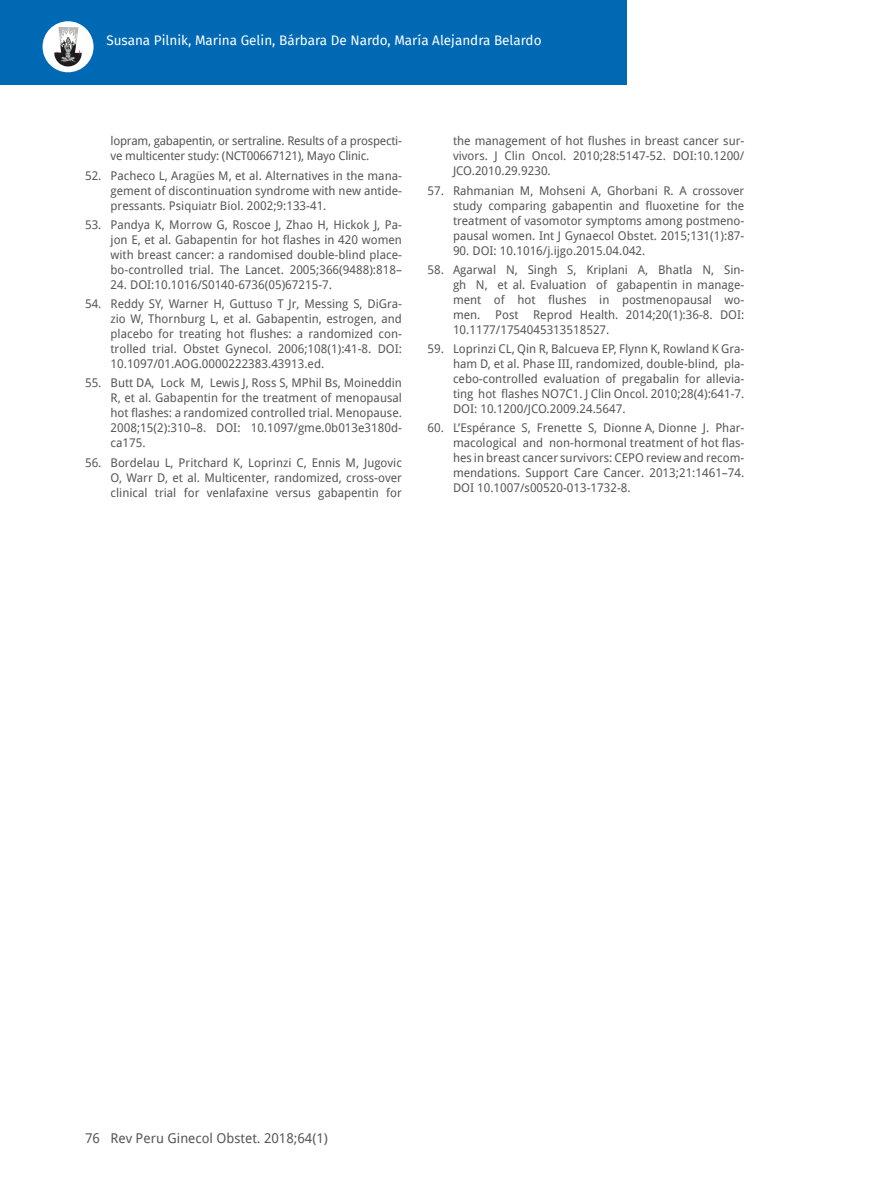
<style>
.page{position:relative;width:872px;height:1191px;background:#fff}
.page>*{position:absolute;margin:0;border:0;box-sizing:border-box;transform-origin:0 0}
.t1{font:13.5px "Fira Sans";color:#fff}
.t2{font:13.5px "Droid Sans";color:#575756}
.t3{font:12px/15px "Droid Sans";color:#575756;text-align:justify}
.t4{font:12px/15px "Droid Sans";letter-spacing:-.02em;color:#575756}
</style>
<div class="page">
<div style="left:0;top:0;width:626px;height:85px;background:#0069b4"></div>
<div style="left:43px;top:21px;width:51px;height:51px;background:#fff;border-radius:50%"></div>
<svg style="left:54px;top:27px;width:28px;height:40px"></svg>
<p class="t1" style="left:106px;top:30px;width:437px">Susana Pilnik, Marina Gelin, Bárbara De Nardo, María Alejandra Belardo</p>
<p class="t4" style="left:111px;top:133px;width:293px">lopram, gabapentin, or sertraline. Results of a prospecti&shy;ve multicenter study: (NCT00667121), Mayo Clinic.</p>
<p class="t3" style="left:111px;top:167px;width:293px;text-indent:-26px">52. Pacheco L, Aragües M, et al. Alternatives in the mana&shy;gement of discontinuation syndrome with new antide&shy;pressants. Psiquiatr Biol. 2002;9:133-41.</p>
<p class="t3" style="left:111px;top:217px;width:293px;text-indent:-26px">53. Pandya K, Morrow G, Roscoe J, Zhao H, Hickok J, Pa&shy;jon E, et al. Gabapentin for hot flashes in 420 women with breast cancer: a randomised double-blind place&shy;bo-controlled trial. The Lancet. 2005;366(9488):818–</p>
<p class="t3" style="left:111px;top:277px;width:223px">24. DOI:10.1016/S0140-6736(05)67215-7.</p>
<p class="t3" style="left:111px;top:296px;width:293px;text-indent:-26px">54. Reddy SY, Warner H, Guttuso T Jr, Messing S, DiGra&shy;zio W, Thornburg L, et al. Gabapentin, estrogen, and placebo for treating hot flushes: a randomized con&shy;trolled trial. Obstet Gynecol. 2006;108(1):41-8. DOI:<br>10.1097/01.AOG.0000222383.43913.ed.</p>
<p class="t3" style="left:111px;top:375px;width:293px;text-indent:-26px">55. Butt DA, Lock M, Lewis J, Ross S, MPhil Bs, Moineddin R, et al. Gabapentin for the treatment of menopausal hot flashes: a randomized controlled trial. Menopause.<br>2008;15(2):310–8. DOI: 10.1097/gme.0b013e3180d&shy;ca175.</p>
<p class="t3" style="left:111px;top:454px;width:293px;text-indent:-26px">56. Bordelau L, Pritchard K, Loprinzi C, Ennis M, Jugovic O, Warr D, et al. Multicenter, randomized, cross-over clinical trial for venlafaxine versus gabapentin for</p>
<p class="t3" style="left:453px;top:133px;width:293px">the management of hot flushes in breast cancer sur&shy;vivors. J Clin Oncol. 2010;28:5147-52. DOI:10.1200/ JCO.2010.29.9230.</p>
<p class="t3" style="left:453px;top:182px;width:293px;text-indent:-26px">57. Rahmanian M, Mohseni A, Ghorbani R. A crossover study comparing gabapentin and fluoxetine for the treatment of vasomotor symptoms among postmeno&shy;pausal women. Int J Gynaecol Obstet. 2015;131(1):87-</p>
<p class="t3" style="left:453px;top:242px;width:194px">90. DOI: 10.1016/j.ijgo.2015.04.042.</p>
<p class="t3" style="left:453px;top:262px;width:293px;text-indent:-26px">58. Agarwal N, Singh S, Kriplani A, Bhatla N, Sin&shy;gh N, et al. Evaluation of gabapentin in manage&shy;ment of hot flushes in postmenopausal wo&shy;men. Post Reprod Health. 2014;20(1):36-8. DOI:<br>10.1177/1754045313518527.</p>
<p class="t3" style="left:453px;top:341px;width:293px;text-indent:-26px">59. Loprinzi CL, Qin R, Balcueva EP, Flynn K, Rowland K Gra&shy;ham D, et al. Phase III, randomized, double-blind, pla&shy;cebo-controlled evaluation of pregabalin for allevia&shy;ting hot flashes NO7C1. J Clin Oncol. 2010;28(4):641-7.<br>DOI: 10.1200/JCO.2009.24.5647.</p>
<p class="t3" style="left:453px;top:420px;width:293px;text-indent:-26px">60. L’Espérance S, Frenette S, Dionne A, Dionne J. Phar&shy;macological and non-hormonal treatment of hot flas&shy;hes in breast cancer survivors: CEPO review and recom&shy;mendations. Support Care Cancer. 2013;21:1461–74.<br>DOI 10.1007/s00520-013-1732-8.</p>
<p class="t2" style="left:85px;top:1128px;width:244px">76 Rev Peru Ginecol Obstet. 2018;64(1)</p>
</div>
